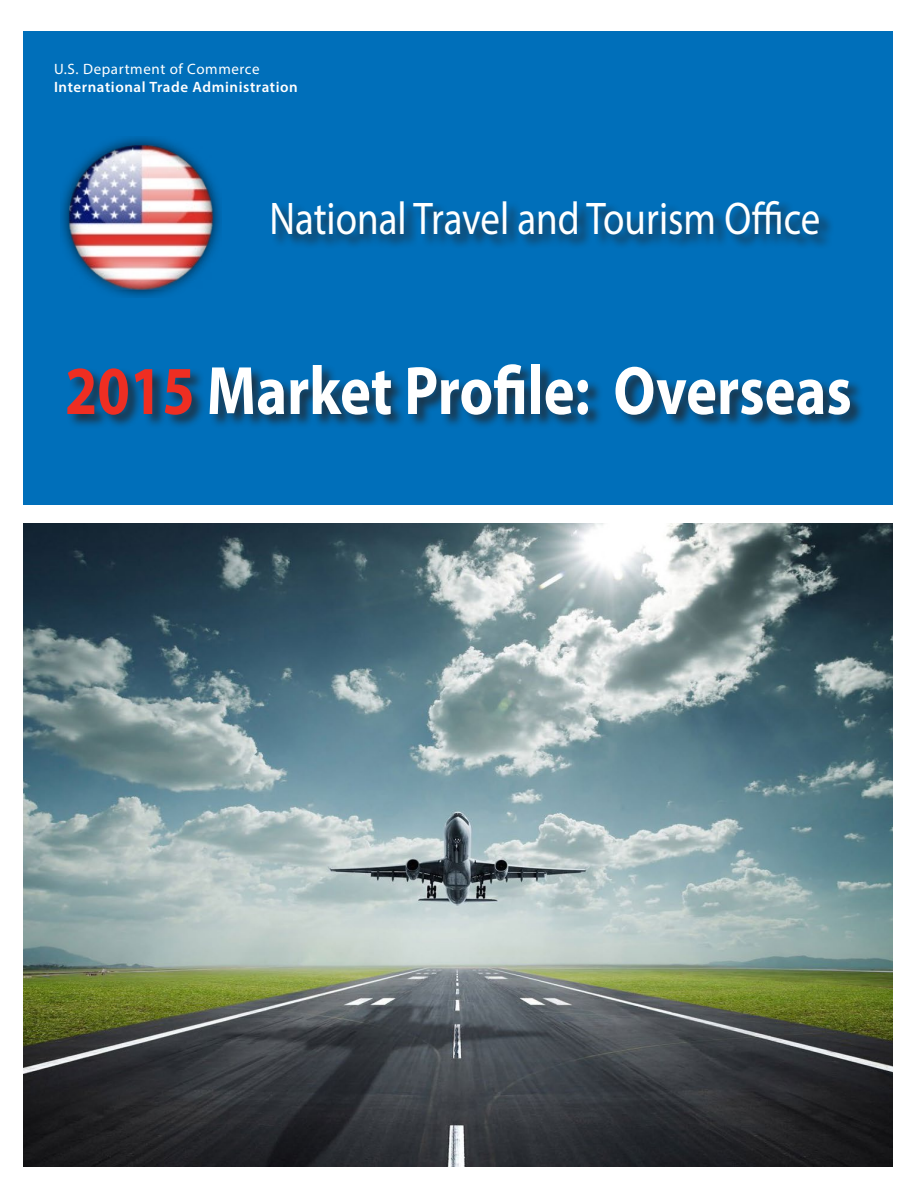
<style>
.page{position:relative;width:918px;height:1188px;background:#fff}
.page>*{position:absolute;margin:0;border:0;box-sizing:border-box;transform-origin:0 0}
.t1{font:700 69px "Myriad Pro";color:#fff;scale:.85 1}
.t2{font:46.05px "Myriad Pro";color:#fff;scale:.85 1}
.t3{font:600 15px "Myriad Pro";letter-spacing:.04em;color:#fff}
.t4{font:15px "Myriad Pro";letter-spacing:.04em;color:#fff}
.s1{color:#ee2e22}
</style>
<div class="page">
<div style="left:24px;top:31px;width:869px;height:473px;background:#006fba"></div>
<img style="left:61px;top:137px;width:160px;height:160px">
<div style="left:271px;top:200px;width:563px;height:50px;background:#231f20;opacity:.75"></div>
<img style="left:24px;top:524px;width:869px;height:643px">
<div style="left:67px;top:364px;width:799px;height:66px;background:#231f20;opacity:.75"></div>
<p class="t4" style="left:54px;top:60px;width:207px">U.S. Department of Commerce</p>
<p class="t3" style="left:54px;top:77px;width:245px">International Trade Administration</p>
<h2 class="t2" style="left:269px;top:190px;width:650px">National Travel and Tourism Office</h2>
<h1 class="t1" style="left:65px;top:346px;width:927px"><span class="s1">2015</span> Market Profile: Overseas</h1>
</div>
